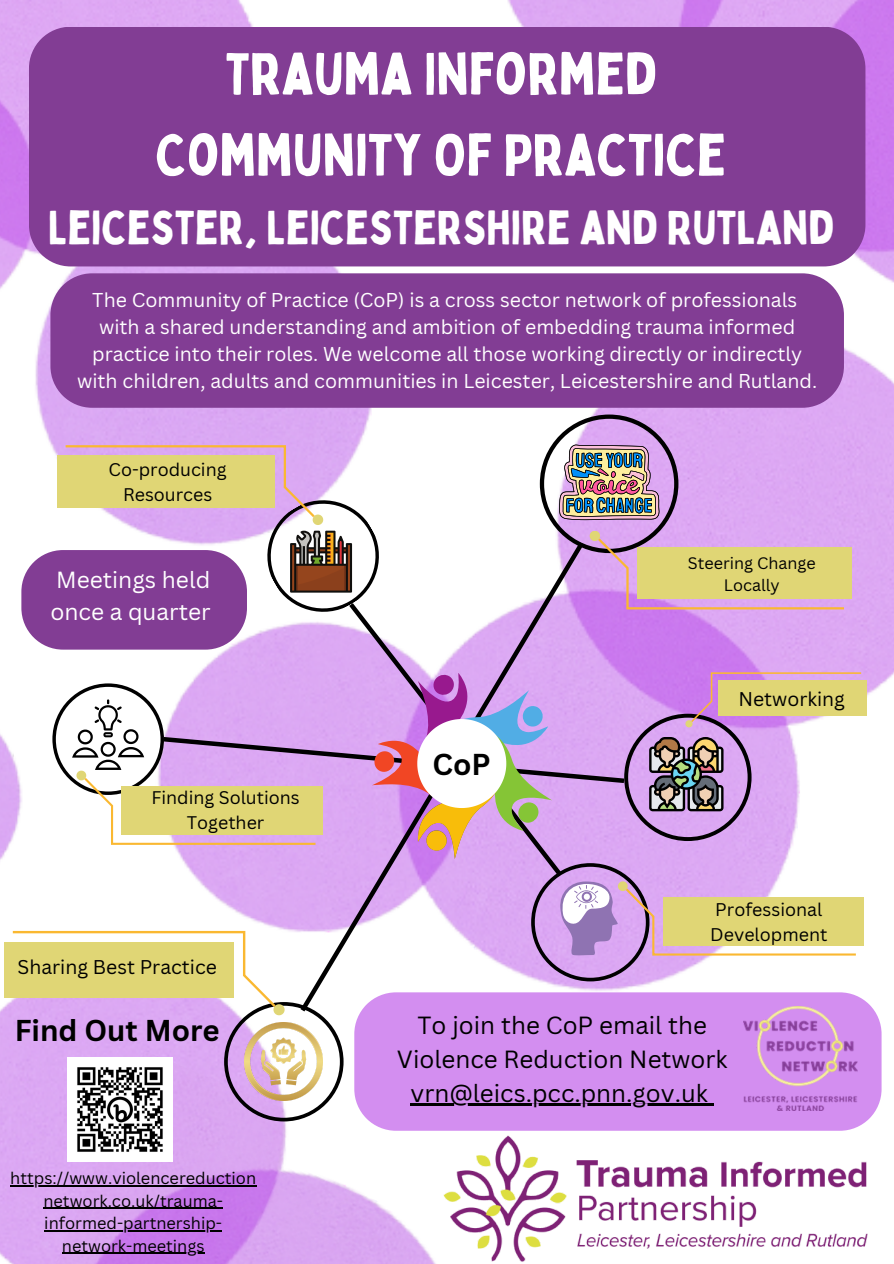
<style>
.page{position:relative;width:894px;height:1264px;background:#fff}
.page>*{position:absolute;margin:0;border:0;box-sizing:border-box;transform-origin:0 0}
.t1{font:58.05px "Bobby Jones";color:#fff}
.t2{font:46.8px "Bobby Jones";color:#fff}
.t3{font:700 29.4px "Canva Sans";color:#000}
.t4{font:24.15px/33.8px "Canva Sans";color:#000;text-align:center}
.t5{font:22.8px/31.5px "Canva Sans";color:#fff}
.t6{font:19.5px/27px "Canva Sans";color:#fff;text-align:center}
.t7{font:19.35px "Canva Sans";color:#000}
.t8{font:17.85px/24.9px "Canva Sans";color:#000;text-align:center}
.t9{font:16.35px/22.5px "Canva Sans";color:#000;text-align:center}
.t10{font:16.2px/22.6px "Canva Sans";color:#000;text-align:center}
</style>
<div class="page">
<img style="left:0;top:0;width:893px;height:204px">
<img style="left:0;top:204px;width:893px;height:891px">
<img style="left:0;top:1050px;width:404px;height:213px">
<div style="left:29px;top:27px;width:836px;height:239px;background:#823d94"></div>
<div style="left:718px;top:679px;width:148px;height:36px;background:#e0d675"></div>
<svg style="left:539px;top:414px;width:307px;height:195px"></svg>
<div style="left:637px;top:547px;width:214px;height:52px;background:#e0d675"></div>
<div style="left:57px;top:456px;width:218px;height:52px;background:#e0d675"></div>
<svg style="left:63px;top:445px;width:336px;height:187px"></svg>
<svg style="left:296px;top:537px;width:292px;height:134px"></svg>
<div style="left:4px;top:942px;width:229px;height:55px;background:#e0d675"></div>
<div style="left:50px;top:273px;width:793px;height:135px;background:#823d94"></div>
<svg style="left:354px;top:992px;width:527px;height:138px;fill:#d38ef0"></svg>
<div style="left:21px;top:550px;width:226px;height:99px;background:#823d94;border-radius:42px"></div>
<img style="left:68px;top:1121px;width:104px;height:40px">
<hr style="left:10px;top:1185px;width:246px;height:1px;background:#000">
<hr style="left:43px;top:1207px;width:180px;height:1px;background:#000">
<hr style="left:44px;top:1230px;width:178px;height:1px;background:#000">
<hr style="left:62px;top:1252px;width:142px;height:1px;background:#000">
<svg style="left:10px;top:671px;width:852px;height:450px"></svg>
<img style="left:404px;top:1130px;width:464px;height:133px">
<p class="t1" style="left:225px;top:37px;width:432px">TRAUMA INFORMED</p>
<p class="t1" style="left:155px;top:118px;width:572px">COMMUNITY OF PRACTICE</p>
<p class="t2" style="left:48px;top:198px;width:786px">LEICESTER, LEICESTERSHIRE AND RUTLAND</p>
<p class="t6" style="left:92px;top:286px;width:706px">The Community of Practice (CoP) is a cross sector network of professionals</p>
<p class="t6" style="left:77px;top:313px;width:741px">with a shared understanding and ambition of embedding trauma informed practice into their roles. We welcome all those working directly or indirectly with children, adults and communities in Leicester, Leicestershire and Rutland.</p>
<p class="t8" style="left:109px;top:457px;width:119px">Co-producing<br>Resources</p>
<p class="t5" style="left:50px;top:564px;width:162px">Meetings held once a quarter</p>
<p class="t8" style="left:151px;top:785px;width:150px">Finding Solutions<br>Together</p>
<p class="t7" style="left:18px;top:953px;width:201px">Sharing Best Practice</p>
<p class="t3" style="left:15px;top:1009px;width:206px">Find Out More</p>
<p class="t9" style="left:10px;top:1166px;width:247px">https://www.violencereduction network.co.uk/trauma&shy;informed-partnership&shy;network-meetings</p>
<p class="t10" style="left:687px;top:551px;width:129px">Steering Change<br>Locally</p>
<p class="t3" style="left:432px;top:743px;width:60px">CoP</p>
<p class="t7" style="left:738px;top:685px;width:108px">Networking</p>
<p class="t8" style="left:710px;top:897px;width:119px;text-align:left">Professional<br>Development</p>
<p class="t4" style="left:397px;top:1007px;width:332px">To join the CoP email the<br>Violence Reduction Network</p>
<p class="t4" style="left:410px;top:1075px;width:299px">vrn@leics.pcc.pnn.gov.uk</p>
</div>
